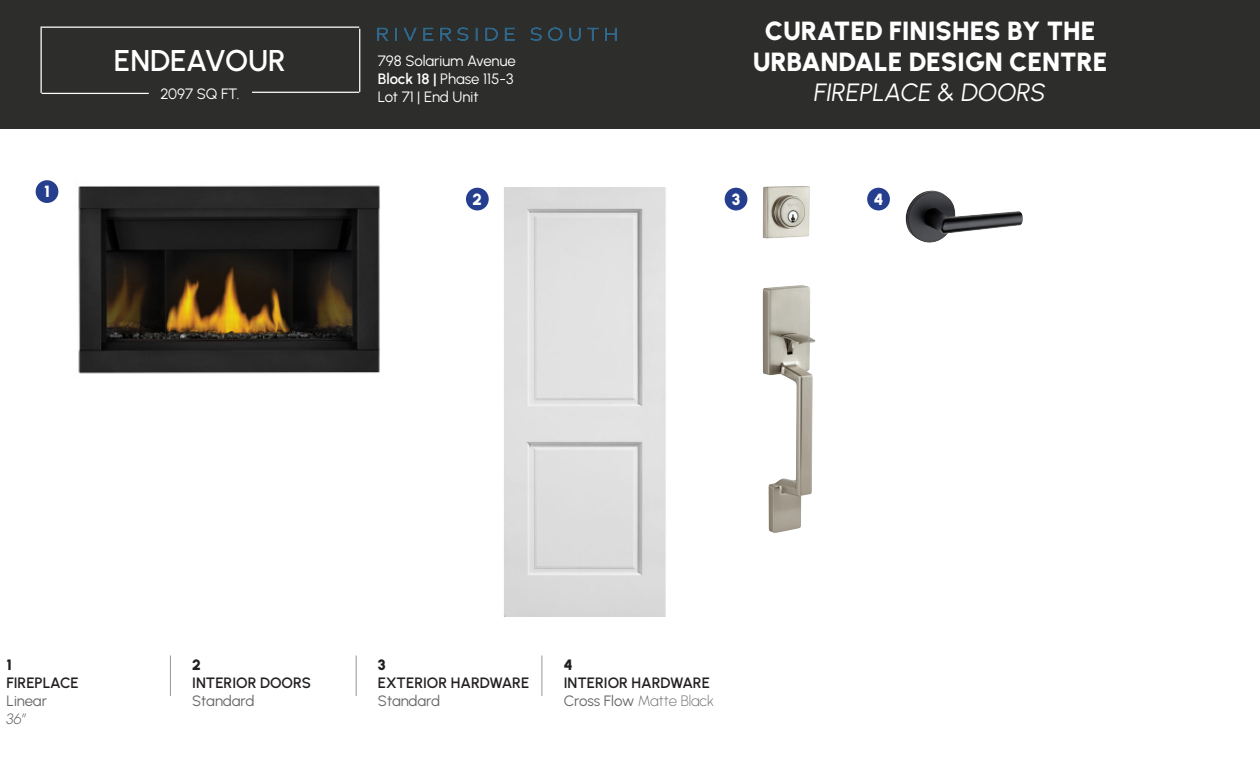
<style>
.page{position:relative;width:1260px;height:765px;background:#fff}
.page>*{position:absolute;margin:0;border:0;box-sizing:border-box;transform-origin:0 0}
.t1{font:600 30px "Urbanist";letter-spacing:-.01em;color:#fff}
.t2{font:900 26.25px "Urbanist";color:#fff}
.t3{font:italic 25px "Urbanist";color:#fff}
.t4{font:900 16.25px "Urbanist";color:#fff}
.t5{font:15px/18px "Urbanist";color:#fff}
.t6{font:600 15px "Urbanist";color:#231f20}
.t7{font:15px "Urbanist";letter-spacing:-.005em;color:#67676a}
.t8{font:200 15px "Urbanist";color:#67676a}
.t9{font:900 15px "Urbanist";color:#231f20}
.t10{font:italic 300 15px "Urbanist";color:#67676a}
.s1{font-weight:600}
.s2{font-weight:400}
</style>
<div class="page">
<div style="left:0;top:0;width:1260px;height:129px;background:#2d2d2c"></div>
<hr style="left:42px;top:93px;width:107px;height:1px;background:#fff">
<hr style="left:41px;top:28px;width:1px;height:65px;background:#fff">
<hr style="left:41px;top:27px;width:318px;height:1px;background:#fff">
<hr style="left:359px;top:29px;width:1px;height:63px;background:#fff">
<hr style="left:252px;top:92px;width:107px;height:1px;background:#fff">
<hr style="left:170px;top:656px;width:1px;height:40px;background:#2d272a">
<hr style="left:356px;top:656px;width:1px;height:40px;background:#2d272a">
<hr style="left:542px;top:656px;width:1px;height:40px;background:#2d272a">
<img style="left:378px;top:27px;width:238px;height:14px">
<div style="left:36px;top:180px;width:22px;height:23px;background:#253f8e;border-radius:50%"></div>
<div style="left:725px;top:188px;width:22px;height:22px;background:#253f8e;border-radius:50%"></div>
<div style="left:867px;top:188px;width:23px;height:22px;background:#253f8e;border-radius:50%"></div>
<img style="left:763px;top:186px;width:53px;height:347px">
<img style="left:906px;top:191px;width:117px;height:52px">
<div style="left:466px;top:188px;width:23px;height:22px;background:#253f8e;border-radius:50%"></div>
<img style="left:78px;top:185px;width:302px;height:189px">
<img style="left:504px;top:187px;width:162px;height:429px">
<p class="t4" style="left:44px;top:180px;width:7px">1</p>
<h1 class="t1" style="left:114px;top:41px;width:173px">ENDEAVOUR</h1>
<p class="t5" style="left:160px;top:84px;width:80px">2097 SQ FT.</p>
<p class="t5" style="left:378px;top:51px;width:139px">798 Solarium Avenue<br><span class="s1">Block 18 |</span> Phase 115-3<br>Lot 71 | End Unit</p>
<p class="t4" style="left:473px;top:187px;width:11px">2</p>
<p class="t2" style="left:765px;top:12px;width:332px">CURATED FINISHES BY THE</p>
<p class="t2" style="left:753px;top:44px;width:356px">URBANDALE DESIGN CENTRE</p>
<p class="t3" style="left:814px;top:76px;width:233px">FIREPLACE &amp; DOORS</p>
<p class="t4" style="left:732px;top:187px;width:10px">3</p>
<p class="t4" style="left:874px;top:187px;width:11px">4</p>
<p class="t9" style="left:6px;top:654px;width:7px">1</p>
<p class="t6" style="left:6px;top:672px;width:74px">FIREPLACE</p>
<p class="t7" style="left:6px;top:691px;width:42px">Linear</p>
<p class="t10" style="left:6px;top:709px;width:21px">36”</p>
<p class="t9" style="left:192px;top:654px;width:10px">2</p>
<p class="t6" style="left:192px;top:672px;width:120px">INTERIOR DOORS</p>
<p class="t7" style="left:192px;top:691px;width:64px">Standard</p>
<p class="t9" style="left:378px;top:654px;width:9px">3</p>
<p class="t6" style="left:378px;top:672px;width:153px">EXTERIOR HARDWARE</p>
<p class="t7" style="left:378px;top:691px;width:64px">Standard</p>
<p class="t9" style="left:564px;top:654px;width:10px">4</p>
<p class="t6" style="left:564px;top:672px;width:148px">INTERIOR HARDWARE</p>
<p class="t8" style="left:564px;top:691px;width:152px"><span class="s2">Cross Flow</span> Matte Black</p>
</div>
